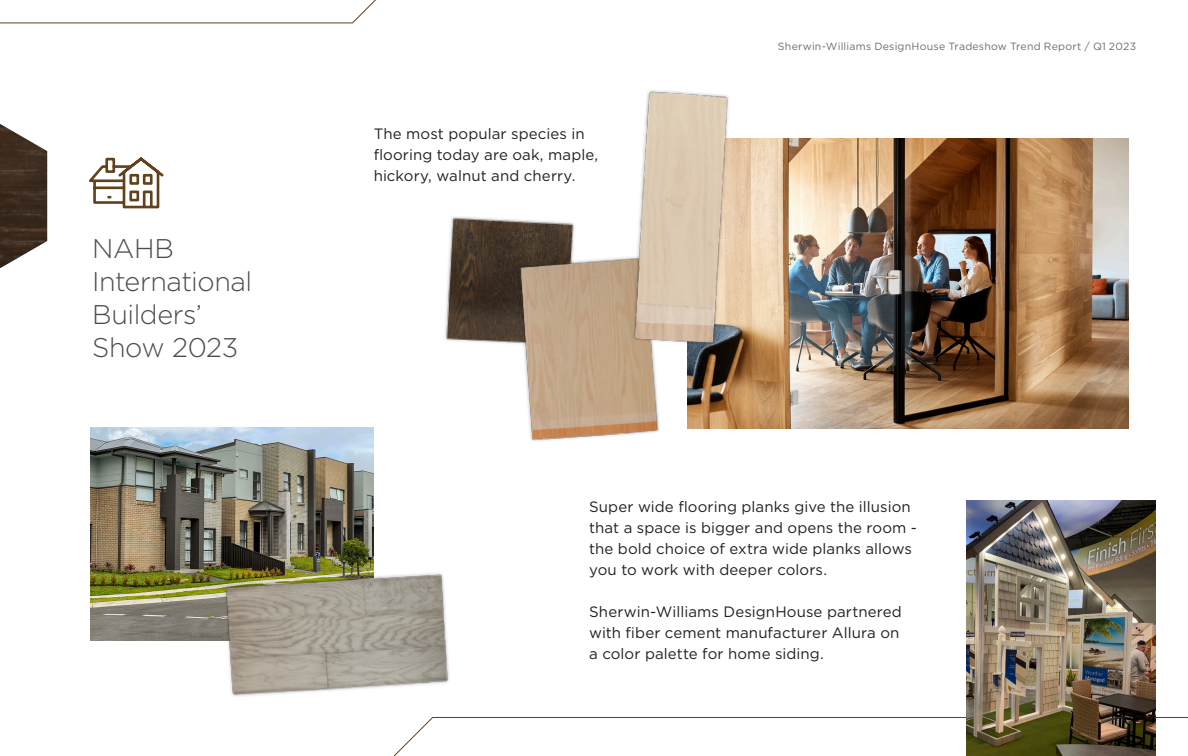
<style>
.page{position:relative;width:1188px;height:756px;background:#fff}
.page>*{position:absolute;margin:0;border:0;box-sizing:border-box;transform-origin:0 0}
.t1{font:300 27px/33px "Gotham";letter-spacing:-.015em;color:#4b4c4d}
.t2{font:15px/21px "Gotham";letter-spacing:.005em;color:#231f20}
.t3{font:10.5px "Gotham";letter-spacing:.02em;color:#6c6d70}
</style>
<div class="page">
<svg style="left:393px;top:717px;width:795px;height:39px"></svg>
<svg style="left:0;top:0;width:376px;height:269px"></svg>
<img style="left:735px;top:139px;width:393px;height:290px">
<img style="left:90px;top:428px;width:284px;height:212px">
<img style="left:217px;top:558px;width:232px;height:139px">
<svg style="left:445px;top:216px;width:290px;height:225px"></svg>
<img style="left:613px;top:90px;width:137px;height:259px">
<img style="left:967px;top:500px;width:189px;height:256px">
<p class="t1" style="left:92px;top:231px;width:162px">NAHB<br>International<br>Builders’<br>Show 2023</p>
<p class="t2" style="left:374px;top:123px;width:226px">The most popular species in flooring today are oak, maple, hickory, walnut and cherry.</p>
<p class="t3" style="left:778px;top:40px;width:360px">Sherwin-Williams DesignHouse Tradeshow Trend Report / Q1 2023</p>
<p class="t2" style="left:589px;top:496px;width:329px">Super wide flooring planks give the illusion that a space is bigger and opens the room - the bold choice of extra wide planks allows you to work with deeper colors.</p>
<p class="t2" style="left:589px;top:600px;width:314px">Sherwin-Williams DesignHouse partnered with fiber cement manufacturer Allura on a color palette for home siding.</p>
</div>
